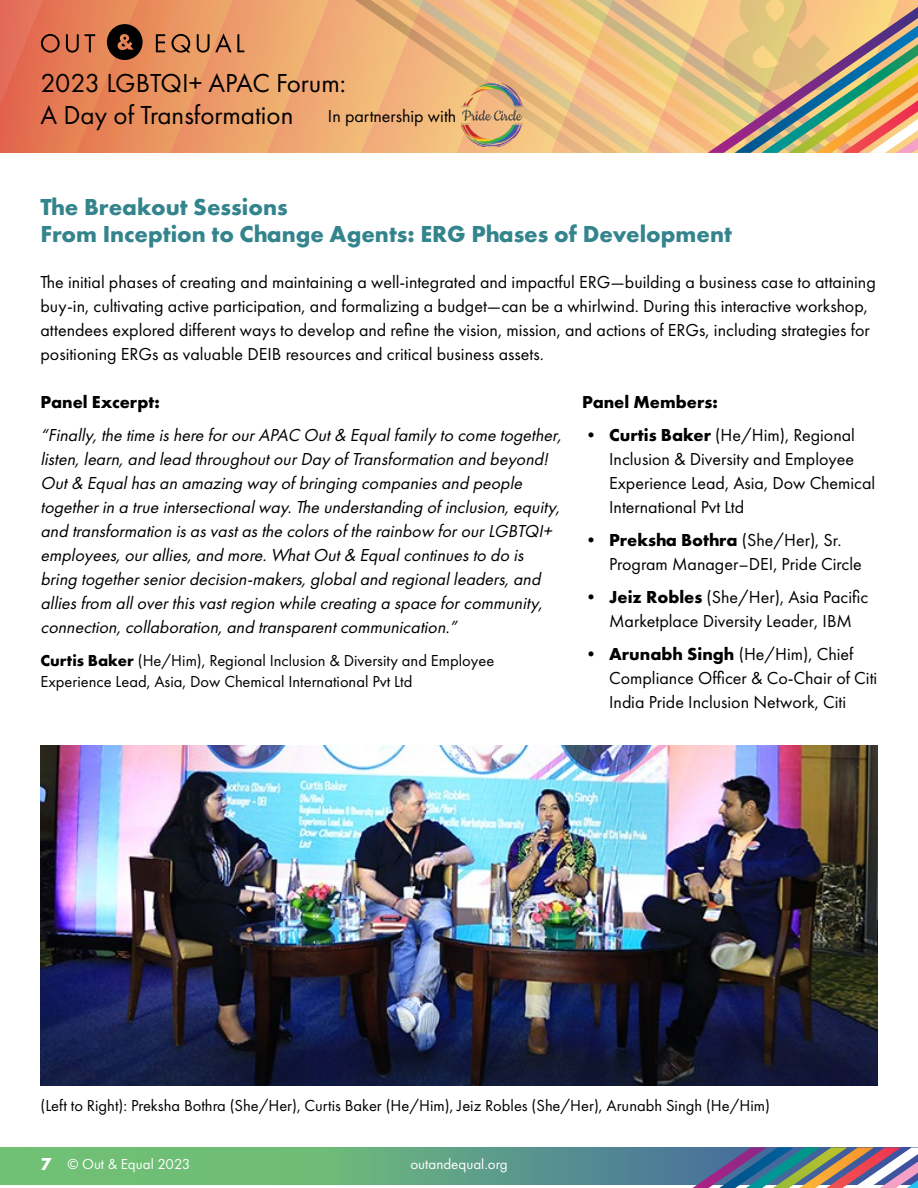
<style>
.page{position:relative;width:918px;height:1188px;background:#fff}
.page>*{position:absolute;margin:0;border:0;box-sizing:border-box;transform-origin:0 0}
.t1{font:700 161.1px "Futura PT";color:#1e763b}
.t2{font:27px/31.5px "Futura PT";color:#000}
.t3{font:700 24px/27px "Futura PT";color:#33848c}
.t4{font:18px/24px "Futura PT";color:#000}
.t5{font:italic 18px/24px "Futura PT";color:#000}
.t6{font:700 18px "Futura PT";color:#000}
.t7{font:16.5px/21px "Futura PT";color:#000}
.t8{font:15px "Futura PT";color:#fff}
.s1{font-weight:700}
.s2{font-weight:700;font-size:18px}
</style>
<div class="page">
<div style="left:0;top:0;width:855px;height:153px;background:#efa871"></div>
<svg style="left:337px;top:0;width:28px;height:153px"></svg>
<svg style="left:365px;top:0;width:29px;height:153px"></svg>
<svg style="left:394px;top:0;width:27px;height:153px"></svg>
<svg style="left:421px;top:0;width:27px;height:153px"></svg>
<svg style="left:448px;top:0;width:157px;height:153px"></svg>
<svg style="left:605px;top:0;width:29px;height:153px;background:#ecc186"></svg>
<svg style="left:634px;top:0;width:284px;height:153px;background:#d6b581"></svg>
<svg style="left:0;top:1148px;width:918px;height:40px;background:#72a48b"></svg>
<img style="left:40px;top:746px;width:838px;height:340px">
<svg style="left:0;top:0;width:244px;height:153px"></svg>
<img style="left:459px;top:83px;width:65px;height:63px">
<h2 class="t2" style="left:40px;top:67px;width:307px">2023 LGBTQI+ APAC Forum:<br>A Day of Transformation</h2>
<p class="t4" style="left:328px;top:104px;width:130px">In partnership with</p>
<h1 class="t1" style="left:717px;top:-68px;width:123px">&amp;</h1>
<h3 class="t3" style="left:40px;top:193px;width:693px">The Breakout Sessions<br>From Inception to Change Agents: ERG Phases of Development</h3>
<p class="t4" style="left:40px;top:270px;width:837px">The initial phases of creating and maintaining a well-integrated and impactful ERG—building a business case to attaining buy-in, cultivating active participation, and formalizing a budget—can be a whirlwind. During this interactive workshop, attendees explored different ways to develop and refine the vision, mission, and actions of ERGs, including strategies for positioning ERGs as valuable DEIB resources and critical business assets.</p>
<p class="t6" style="left:40px;top:390px;width:121px">Panel Excerpt:</p>
<p class="t5" style="left:40px;top:423px;width:526px">“Finally,the time ishere forourAPAC Out&amp; Equalfamily to come together, listen,learn,and lead throughoutourDay ofTransformation and beyond!<br>Out&amp; Equalhasan amazing way ofbringing companiesand people togetherin a true intersectionalway.The understanding ofinclusion,equity, and transformation isasvastasthe colorsofthe rainbow forourLGBTQI+ employees,ourallies,and more.WhatOut&amp; Equalcontinuesto do is bring togetherseniordecision-makers,globaland regionalleaders,and alliesfrom alloverthisvastregion while creating a space forcommunity, connection,collaboration,and transparentcommunication.”</p>
<p class="t7" style="left:40px;top:650px;width:455px"><span class="s1">Curtis Baker</span> (He/Him), Regional Inclusion &amp; Diversity and Employee<br>Experience Lead, Asia, Dow Chemical International Pvt Ltd</p>
<p class="t6" style="left:582px;top:390px;width:137px">Panel Members:</p>
<p class="t4" style="left:609px;top:423px;width:268px;text-indent:-27px"><span class="s1">• Curtis Baker</span> (He/Him), Regional<br>Inclusion &amp; Diversity and Employee<br>Experience Lead, Asia, Dow Chemical<br>International Pvt Ltd</p>
<p class="t4" style="left:609px;top:528px;width:254px;text-indent:-27px"><span class="s1">• Preksha Bothra</span> (She/Her), Sr.<br>Program Manager–DEI, Pride Circle</p>
<p class="t4" style="left:582px;top:585px;width:288px;text-align:center"><span class="s1">• Jeiz Robles</span> (She/Her), Asia Pacific<br>Marketplace Diversity Leader, IBM</p>
<p class="t4" style="left:609px;top:642px;width:270px;text-indent:-27px"><span class="s1">• Arunabh Singh</span> (He/Him), Chief<br>Compliance Officer &amp; Co-Chair of Citi<br>India Pride Inclusion Network, Citi</p>
<p class="t7" style="left:40px;top:1095px;width:731px">(Left to Right): Preksha Bothra (She/Her), Curtis Baker (He/Him), Jeiz Robles (She/Her), Arunabh Singh (He/Him)</p>
<p class="t8" style="left:40px;top:1155px;width:151px"><span class="s2">7</span> © Out &amp; Equal 2023</p>
<p class="t8" style="left:410px;top:1155px;width:99px">outandequal.org</p>
</div>
